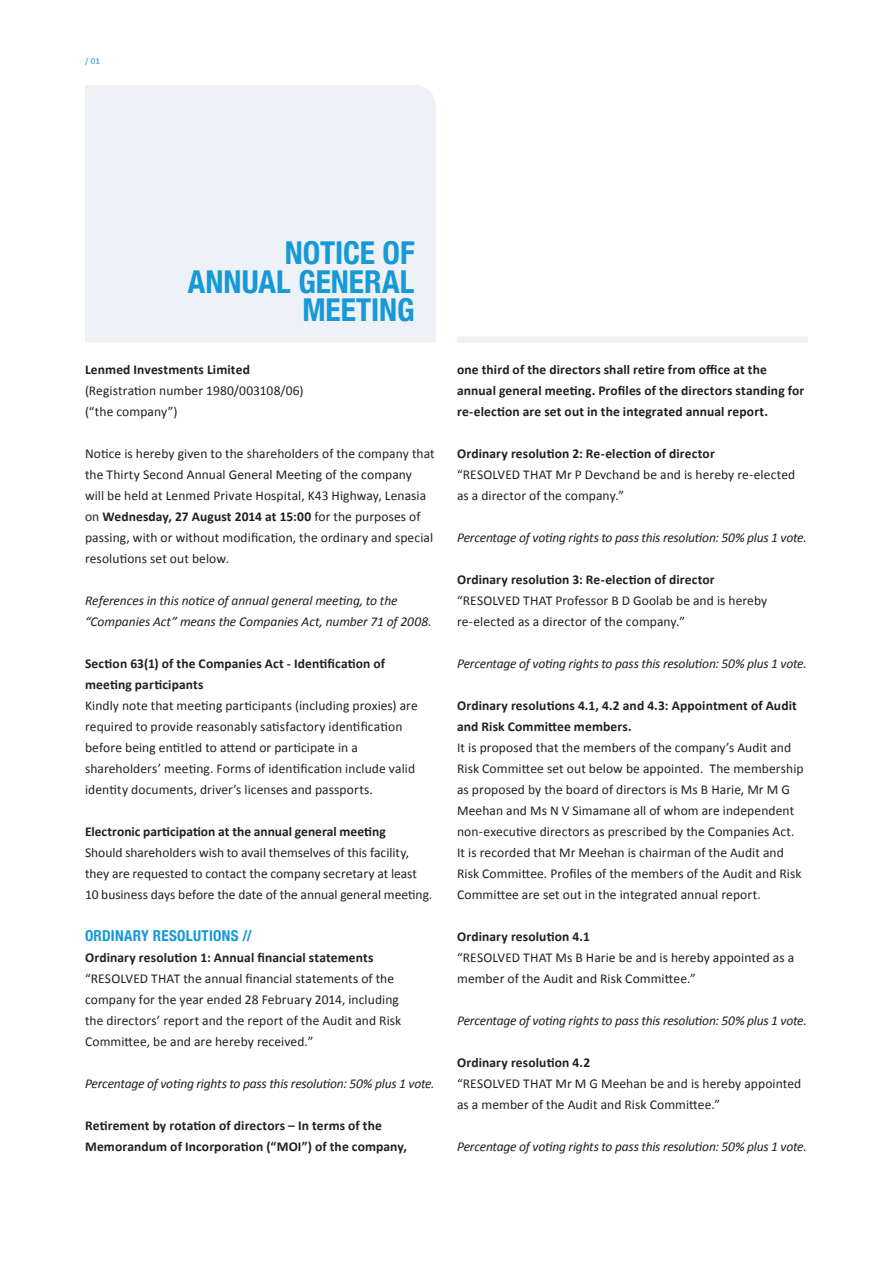
<style>
.page{position:relative;width:893px;height:1263px;background:#fff}
.page>*{position:absolute;margin:0;border:0;box-sizing:border-box;transform-origin:0 0}
.t1{font:700 condensed 31.5px/28.5px "Helvetica Neue";color:#1599d7;text-align:right}
.t2{font:700 condensed 15px "Helvetica Neue";letter-spacing:.02em;color:#1599d7}
.t3{font:13.5px/21px "Calibri";letter-spacing:.005em;color:#231f20}
.t4{font:700 13.5px/21px "Calibri";letter-spacing:.01em;color:#231f20}
.t5{font:italic 13.5px/21px "Calibri";letter-spacing:-.015em;color:#231f20}
.t6{font:9px "Calibri";color:#1599d7}
.s1{font-weight:700}
</style>
<div class="page">
<div style="left:457px;top:336px;width:351px;height:6px;background:#eef1f6"></div>
<div style="left:85px;top:85px;width:351px;height:257px;background:#eef1f6"></div>
<p class="t6" style="left:85px;top:55px;width:17px">/ 01</p>
<h1 class="t1" style="left:188px;top:236px;width:228px">NOTICE OF<br>ANNUAL GENERAL<br>MEETING</h1>
<p class="t4" style="left:85px;top:359px;width:166px">Lenmed Investments Limited</p>
<p class="t3" style="left:85px;top:380px;width:220px">(Registration number 1980/003108/06) (“the company”)</p>
<p class="t3" style="left:85px;top:443px;width:351px">Notice is hereby given to the shareholders of the company that the Thirty Second Annual General Meeting of the company<br>will be held at Lenmed Private Hospital, K43 Highway, Lenasia on <span class="s1">Wednesday, 27 August 2014 at 15:00</span> for the purposes of passing, with or without modification, the ordinary and special resolutions set out below.</p>
<p class="t5" style="left:85px;top:589px;width:348px">References in this notice of annual general meeting, to the “Companies Act” means the Companies Act, number 71 of 2008.</p>
<p class="t4" style="left:85px;top:653px;width:302px">Section 63(1) of the Companies Act - Identification of meeting participants</p>
<p class="t3" style="left:85px;top:695px;width:334px">Kindly note that meeting participants (including proxies) are required to provide reasonably satisfactory identification before being entitled to attend or participate in a shareholders’ meeting. Forms of identification include valid identity documents, driver’s licenses and passports.</p>
<p class="t4" style="left:85px;top:821px;width:302px">Electronic participation at the annual general meeting</p>
<p class="t3" style="left:85px;top:842px;width:349px">Should shareholders wish to avail themselves of this facility, they are requested to contact the company secretary at least<br>10 business days before the date of the annual general meeting.</p>
<p class="t2" style="left:85px;top:923px;width:168px">ORDINARY RESOLUTIONS //</p>
<p class="t4" style="left:85px;top:947px;width:290px">Ordinary resolution 1: Annual financial statements</p>
<p class="t3" style="left:85px;top:968px;width:318px">“RESOLVED THAT the annual financial statements of the company for the year ended 28 February 2014, including the directors’ report and the report of the Audit and Risk Committee, be and are hereby received.”</p>
<p class="t5" style="left:85px;top:1072px;width:351px">Percentage of voting rights to pass this resolution: 50% plus 1 vote.</p>
<p class="t4" style="left:85px;top:1115px;width:323px">Retirement by rotation of directors – In terms of the<br>Memorandum of Incorporation (“MOI”) of the company,</p>
<p class="t4" style="left:457px;top:359px;width:349px">one third of the directors shall retire from office at the annual general meeting. Profiles of the directors standing for re-election are set out in the integrated annual report.</p>
<p class="t4" style="left:457px;top:443px;width:259px">Ordinary resolution 2: Re-election of director</p>
<p class="t3" style="left:457px;top:464px;width:340px">“RESOLVED THAT Mr P Devchand be and is hereby re-elected as a director of the company.”</p>
<p class="t5" style="left:457px;top:526px;width:351px">Percentage of voting rights to pass this resolution: 50% plus 1 vote.</p>
<p class="t4" style="left:457px;top:569px;width:259px">Ordinary resolution 3: Re-election of director</p>
<p class="t3" style="left:457px;top:590px;width:312px">“RESOLVED THAT Professor B D Goolab be and is hereby re-elected as a director of the company.”</p>
<p class="t5" style="left:457px;top:652px;width:351px">Percentage of voting rights to pass this resolution: 50% plus 1 vote.</p>
<p class="t4" style="left:457px;top:695px;width:341px">Ordinary resolutions 4.1, 4.2 and 4.3: Appointment of Audit and Risk Committee members.</p>
<p class="t3" style="left:457px;top:737px;width:348px">It is proposed that the members of the company’s Audit and Risk Committee set out below be appointed. The membership as proposed by the board of directors is Ms B Harie, Mr M G Meehan and Ms N V Simamane all of whom are independent non-executive directors as prescribed by the Companies Act.<br>It is recorded that Mr Meehan is chairman of the Audit and Risk Committee. Profiles of the members of the Audit and Risk Committee are set out in the integrated annual report.</p>
<p class="t4" style="left:457px;top:926px;width:134px">Ordinary resolution 4.1</p>
<p class="t3" style="left:457px;top:947px;width:339px">“RESOLVED THAT Ms B Harie be and is hereby appointed as a member of the Audit and Risk Committee.”</p>
<p class="t5" style="left:457px;top:1010px;width:351px">Percentage of voting rights to pass this resolution: 50% plus 1 vote.</p>
<p class="t4" style="left:457px;top:1052px;width:135px">Ordinary resolution 4.2</p>
<p class="t3" style="left:457px;top:1073px;width:346px">“RESOLVED THAT Mr M G Meehan be and is hereby appointed as a member of the Audit and Risk Committee.”</p>
<p class="t5" style="left:457px;top:1136px;width:351px">Percentage of voting rights to pass this resolution: 50% plus 1 vote.</p>
</div>
